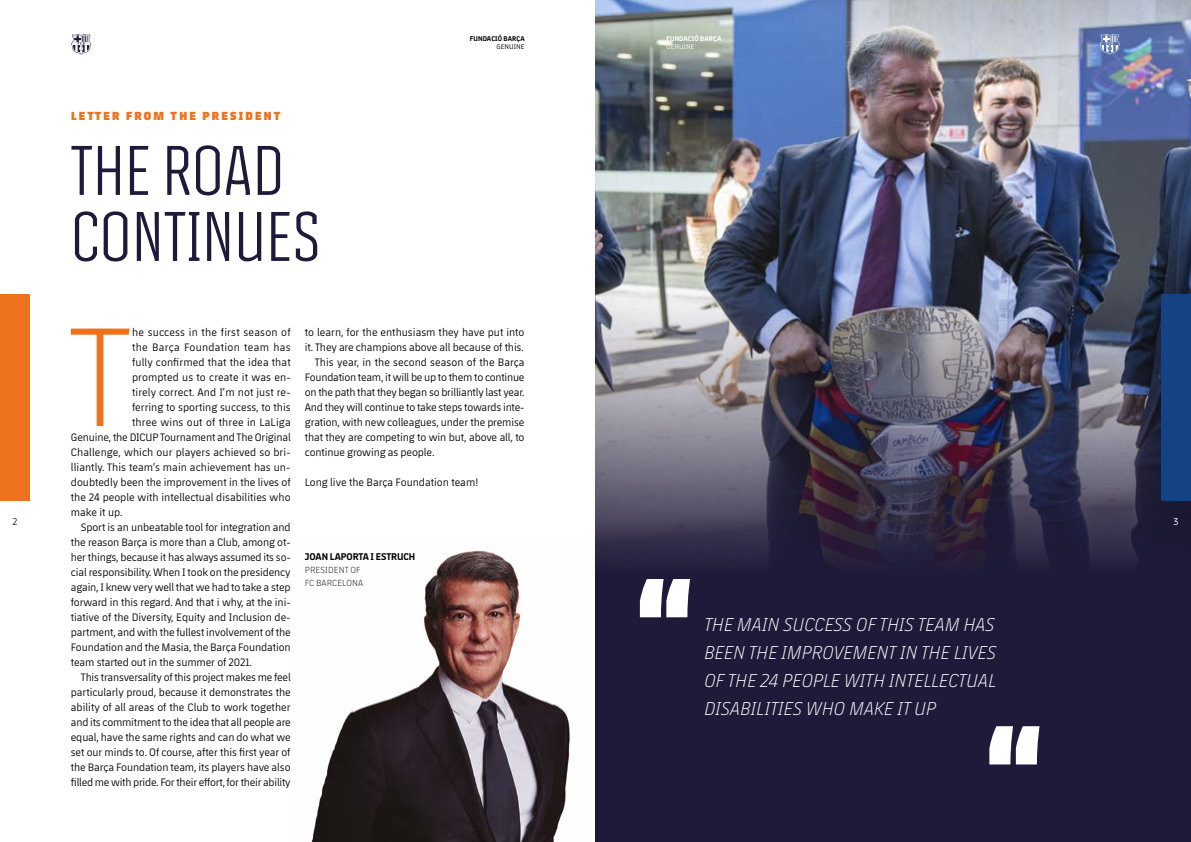
<style>
.page{position:relative;width:1191px;height:842px;background:#fff}
.page>*{position:absolute;margin:0;border:0;box-sizing:border-box;transform-origin:0 0}
.t1{font:300 143.4px "FCBARCELONA";color:#ee721e}
.t2{font:72px/66px "FCBARCELONACONDENSED";letter-spacing:.01em;color:#1f1a3a}
.t3{font:italic 300 19px/28px "FCBARCELONA";letter-spacing:-.01em;color:#fff;text-align:justify}
.t4{font:800 12px "FCBARCELONA";letter-spacing:.185em;color:#ee721e}
.t5{font:11px "FCBARCELONA";letter-spacing:-.01em;color:#000}
.t6{font:11px "FCBARCELONA";letter-spacing:.01em;color:#000}
.t7{font:11px "FCBARCELONA";letter-spacing:.02em;color:#000}
.t8{font:11px "FCBARCELONA";letter-spacing:.015em;color:#000}
.t9{font:11px "FCBARCELONA";letter-spacing:.025em;color:#000}
.t10{font:700 10px "FCBARCELONA";color:#000}
.t11{font:10px "FCBARCELONA";color:#1f1a3a}
.t12{font:10px "FCBARCELONA";color:#fff}
.t13{font:300 9px/13px "FCBARCELONA";letter-spacing:.015em;color:#000}
.t14{font:700 7px "FCBARCELONA";letter-spacing:.015em;color:#000}
.t15{font:700 7px "FCBARCELONA";letter-spacing:.015em;color:#fff}
.t16{font:7px "FCBARCELONA";letter-spacing:.015em;color:#000}
.t17{font:7px "FCBARCELONA";letter-spacing:.015em;color:#fff}
</style>
<div class="page">
<div style="left:0;top:294px;width:30px;height:207px;background:#ee721e"></div>
<svg style="left:71px;top:34px;width:20px;height:21px"></svg>
<div style="left:595px;top:0;width:596px;height:842px;background:#1f1a3a"></div>
<img style="left:595px;top:0;width:596px;height:606px">
<img style="left:311px;top:538px;width:295px;height:304px">
<div style="left:1161px;top:294px;width:30px;height:207px;background:#154284"></div>
<svg style="left:1099px;top:34px;width:21px;height:21px"></svg>
<svg style="left:989px;top:726px;width:50px;height:38px"></svg>
<svg style="left:640px;top:579px;width:50px;height:38px"></svg>
<p class="t11" style="left:12px;top:514px;width:6px">2</p>
<p class="t4" style="left:71px;top:107px;width:211px">LETTER FROM THE PRESIDENT</p>
<h2 class="t2" style="left:71px;top:137px;width:251px">THE ROAD<br>CONTINUES</h2>
<p class="t14" style="left:470px;top:34px;width:56px">FUNDACIÓ BARÇA</p>
<p class="t16" style="left:496px;top:42px;width:30px">GENUINE</p>
<h1 class="t1" style="left:68px;top:280px;width:65px">T</h1>
<p class="t7" style="left:132px;top:325px;width:160px">he success in the first season of</p>
<p class="t9" style="left:132px;top:340px;width:160px">the Barça Foundation team has</p>
<p class="t6" style="left:132px;top:355px;width:160px">fully confirmed that the idea that</p>
<p class="t5" style="left:132px;top:370px;width:160px">prompted us to create it was en-</p>
<p class="t6" style="left:132px;top:385px;width:160px">tirely correct. And I’m not just re-</p>
<p class="t5" style="left:132px;top:400px;width:160px">ferring to sporting success, to this</p>
<p class="t8" style="left:132px;top:415px;width:160px">three wins out of three in LaLiga</p>
<p class="t5" style="left:71px;top:430px;width:221px">Genuine, the DICUP Tournament and The Original</p>
<p class="t6" style="left:71px;top:445px;width:221px">Challenge, which our players achieved so bri-</p>
<p class="t5" style="left:71px;top:460px;width:221px">lliantly. This team’s main achievement has un-</p>
<p class="t5" style="left:71px;top:475px;width:221px">doubtedly been the improvement in the lives of</p>
<p class="t5" style="left:71px;top:490px;width:221px">the 24 people with intellectual disabilities who</p>
<p class="t5" style="left:71px;top:505px;width:53px">make it up.</p>
<p class="t5" style="left:81px;top:520px;width:211px">Sport is an unbeatable tool for integration and</p>
<p class="t5" style="left:71px;top:535px;width:221px">the reason Barça is more than a Club, among ot-</p>
<p class="t5" style="left:71px;top:550px;width:221px">her things, because it has always assumed its so-</p>
<p class="t5" style="left:71px;top:565px;width:221px">cial responsibility. When I took on the presidency</p>
<p class="t5" style="left:71px;top:580px;width:221px">again, I knew very well that we had to take a step</p>
<p class="t5" style="left:71px;top:595px;width:221px">forward in this regard. And that i why, at the ini-</p>
<p class="t5" style="left:71px;top:610px;width:221px">tiative of the Diversity, Equity and Inclusion de-</p>
<p class="t5" style="left:71px;top:625px;width:221px">partment, and with the fullest involvement of the</p>
<p class="t5" style="left:71px;top:640px;width:221px">Foundation and the Masia, the Barça Foundation</p>
<p class="t5" style="left:71px;top:655px;width:182px">team started out in the summer of 2021.</p>
<p class="t5" style="left:81px;top:670px;width:211px">This transversality of this project makes me feel</p>
<p class="t5" style="left:71px;top:685px;width:221px">particularly proud, because it demonstrates the</p>
<p class="t5" style="left:71px;top:700px;width:221px">ability of all areas of the Club to work together</p>
<p class="t5" style="left:71px;top:715px;width:221px">and its commitment to the idea that all people are</p>
<p class="t5" style="left:71px;top:730px;width:221px">equal, have the same rights and can do what we</p>
<p class="t5" style="left:71px;top:745px;width:221px">set our minds to. Of course, after this first year of</p>
<p class="t5" style="left:71px;top:760px;width:221px">the Barça Foundation team, its players have also</p>
<p class="t5" style="left:71px;top:775px;width:221px">filled me with pride. For their effort, for their ability</p>
<p class="t5" style="left:305px;top:325px;width:221px">to learn, for the enthusiasm they have put into</p>
<p class="t5" style="left:305px;top:340px;width:220px">it. They are champions above all because of this.</p>
<p class="t5" style="left:315px;top:355px;width:211px">This year, in the second season of the Barça</p>
<p class="t5" style="left:305px;top:370px;width:221px">Foundation team, it will be up to them to continue</p>
<p class="t5" style="left:305px;top:385px;width:221px">on the path that they began so brilliantly last year.</p>
<p class="t5" style="left:305px;top:400px;width:221px">And they will continue to take steps towards inte-</p>
<p class="t5" style="left:305px;top:415px;width:221px">gration, with new colleagues, under the premise</p>
<p class="t5" style="left:305px;top:430px;width:221px">that they are competing to win but, above all, to</p>
<p class="t5" style="left:305px;top:445px;width:131px">continue growing as people.</p>
<p class="t5" style="left:305px;top:475px;width:175px">Long live the Barça Foundation team!</p>
<p class="t10" style="left:305px;top:549px;width:112px">JOAN LAPORTA I ESTRUCH</p>
<p class="t13" style="left:305px;top:563px;width:60px">PRESIDENT OF<br>FC BARCELONA</p>
<p class="t15" style="left:666px;top:34px;width:56px">FUNDACIÓ BARÇA</p>
<p class="t17" style="left:666px;top:42px;width:30px">GENUINE</p>
<h3 class="t3" style="left:704px;top:609px;width:294px">THE MAIN SUCCESS OF THIS TEAM HAS BEEN THE IMPROVEMENT IN THE LIVES OF THE 24 PEOPLE WITH INTELLECTUAL DISABILITIES WHO MAKE IT UP</h3>
<p class="t12" style="left:1173px;top:514px;width:7px">3</p>
</div>
